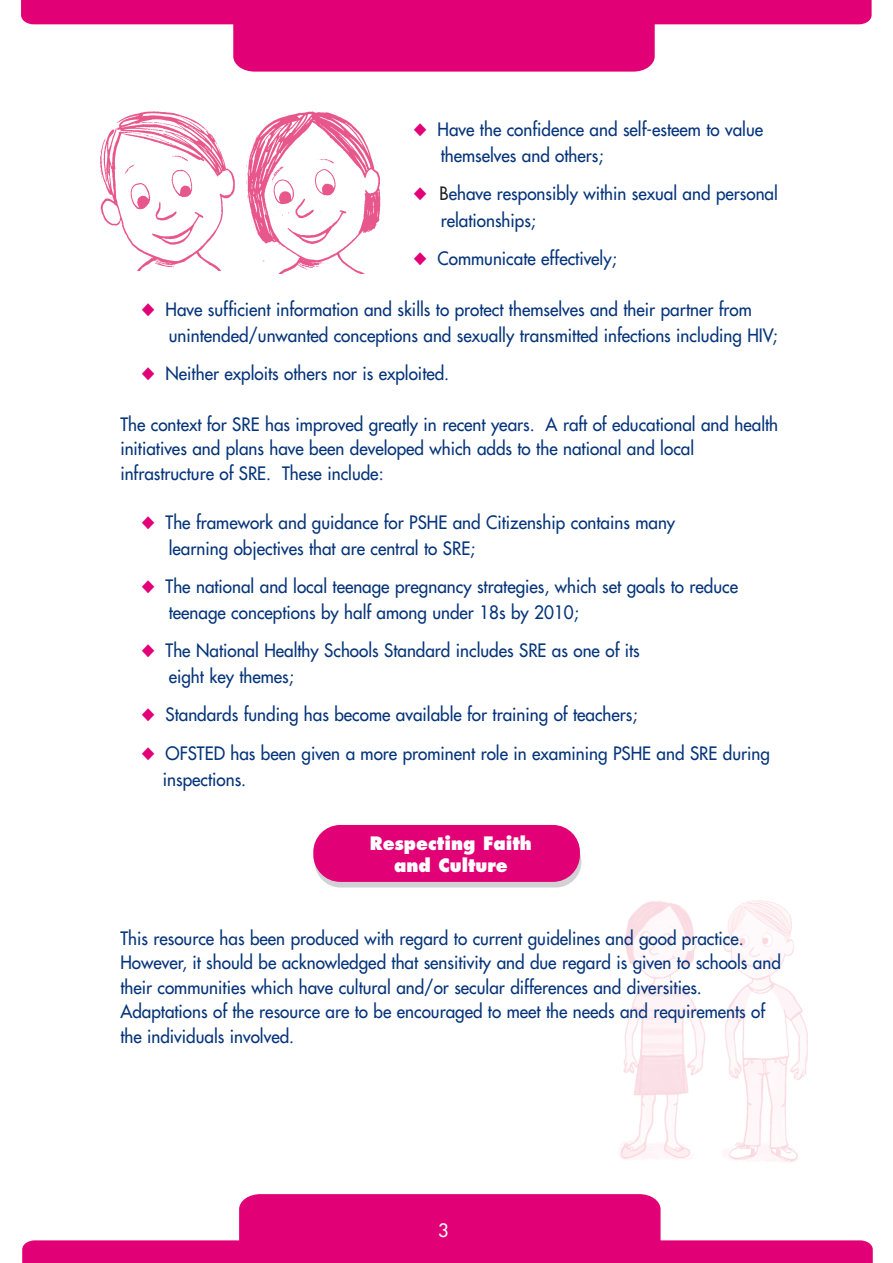
<style>
.page{position:relative;width:893px;height:1263px;background:#fff}
.page>*{position:absolute;margin:0;border:0;box-sizing:border-box;transform-origin:0 0}
.t1{font:18px/26.1px "Futura";color:#05347a;scale:.95 1}
.t2{font:800 18px/22.2px "Futura";color:#fff;text-align:center;scale:.95 1}
.t3{font:18px "Futura";color:#fff}
.s1{color:#e20077}
.s2{color:#231f20}
</style>
<div class="page">
<img style="left:620px;top:900px;width:188px;height:262px">
<svg style="left:21px;top:0;width:850px;height:72px;fill:#e20077"></svg>
<svg style="left:22px;top:1194px;width:851px;height:69px;fill:#e20077"></svg>
<div style="left:315px;top:836px;width:266px;height:52px;background:#d1d2d4;border-radius:26px"></div>
<div style="left:313px;top:825px;width:267px;height:57px;background:#e20077;border-radius:27px"></div>
<img style="left:100px;top:111px;width:135px;height:159px">
<img style="left:246px;top:111px;width:135px;height:163px">
<p class="t1" style="left:441px;top:118px;width:341px;text-indent:-27px"><span class="s1">◆</span> Have the confidence and self-esteem to value themselves and others;</p>
<p class="t1" style="left:441px;top:182px;width:356px;text-indent:-27px"><span class="s1">◆</span> <span class="s2">B</span>ehave responsibly within sexual and personal relationships;</p>
<p class="t1" style="left:414px;top:246px;width:215px"><span class="s1">◆</span> Communicate effectively;</p>
<p class="t1" style="left:169px;top:298px;width:642px;text-indent:-27px"><span class="s1">◆</span> Have sufficient information and skills to protect themselves and their partner from unintended/unwanted conceptions and sexually transmitted infections including HIV;</p>
<p class="t1" style="left:142px;top:362px;width:325px"><span class="s1">◆</span> Neither exploits others nor is exploited.</p>
<p class="t1" style="left:120px;top:413px;width:694px;line-height:24.6px">The context for SRE has improved greatly in recent years. A raft of educational and health initiatives and plans have been developed which adds to the national and local infrastructure of SRE. These include:</p>
<p class="t1" style="left:169px;top:511px;width:535px;text-indent:-27px"><span class="s1">◆</span> The framework and guidance for PSHE and Citizenship contains many learning objectives that are central to SRE;</p>
<p class="t1" style="left:169px;top:575px;width:601px;text-indent:-27px"><span class="s1">◆</span> The national and local teenage pregnancy strategies, which set goals to reduce teenage conceptions by half among under 18s by 2010;</p>
<p class="t1" style="left:169px;top:639px;width:497px;text-indent:-27px"><span class="s1">◆</span> The National Healthy Schools Standard includes SRE as one of its eight key themes;</p>
<p class="t1" style="left:142px;top:703px;width:523px"><span class="s1">◆</span> Standards funding has become available for training of teachers;</p>
<p class="t1" style="left:163px;top:741px;width:640px;text-indent:-21px"><span class="s1">◆</span> OFSTED has been given a more prominent role in examining PSHE and SRE during inspections.</p>
<p class="t2" style="left:370px;top:834px;width:172px">Respecting Faith and Culture</p>
<p class="t1" style="left:120px;top:927px;width:697px;line-height:24.6px">This resource has been produced with regard to current guidelines and good practice.<br>However, it should be acknowledged that sensitivity and due regard is given to schools and their communities which have cultural and/or secular differences and diversities.<br>Adaptations of the resource are to be encouraged to meet the needs and requirements of the individuals involved.</p>
<p class="t3" style="left:438px;top:1221px;width:12px">3</p>
</div>
